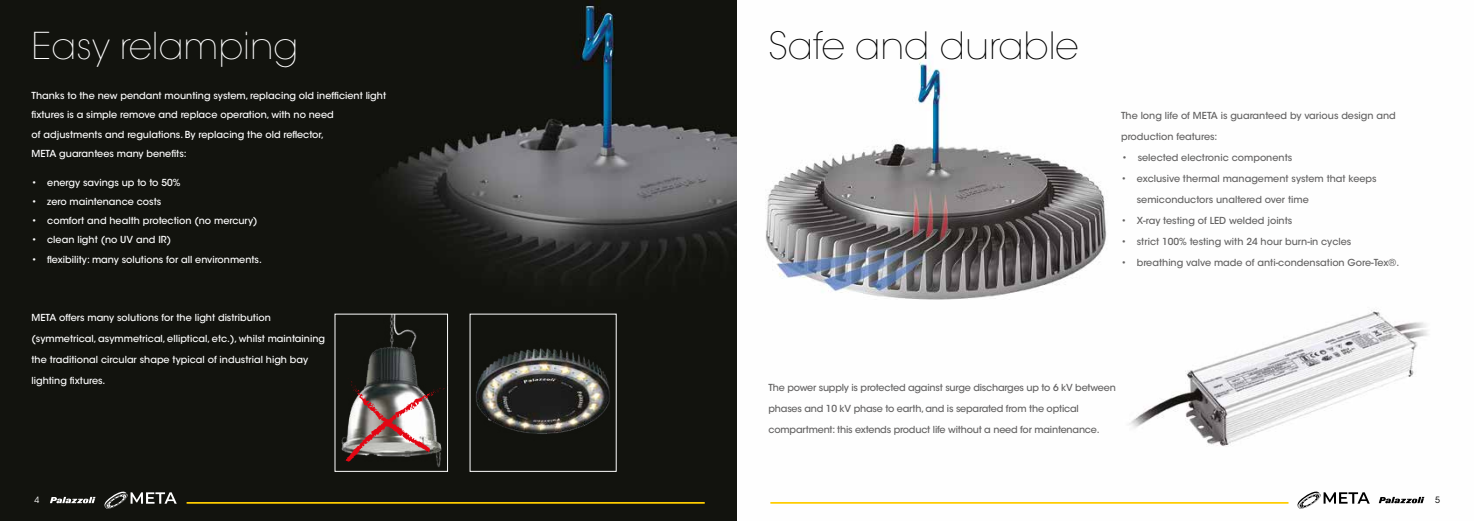
<style>
.page{position:relative;width:1474px;height:521px;background:#fff}
.page>*{position:absolute;margin:0;border:0;box-sizing:border-box;transform-origin:0 0}
.t1{font:200 37.36px "ITC Avant Garde Std";color:#000}
.t2{font:200 36.75px "ITC Avant Garde Std";color:#fff}
.t3{font:500 9.62px/21px "ITC Avant Garde Std";color:#fff}
.t4{font:500 9.62px/21px "ITC Avant Garde Std";color:#646363}
.t5{font:500 9.62px/21px "ITC Avant Garde Std";letter-spacing:-.02em;color:#646363}
.t6{font:8.66px "ITC Avant Garde Std";color:#fff}
.t7{font:8.66px "ITC Avant Garde Std";color:#000}
</style>
<div class="page">
<img style="left:0;top:0;width:1429px;height:521px">
<img style="left:336px;top:316px;width:110px;height:154px">
<div style="left:334px;top:314px;width:114px;height:158px;border:1px solid #fff"></div>
<img style="left:471px;top:316px;width:143px;height:152px">
<svg style="left:344px;top:378px;width:104px;height:84px;background:#7a6664"></svg>
<svg style="left:50px;top:497px;width:45px;height:6px"></svg>
<hr style="left:770px;top:502px;width:518px;height:2px;background:#fc0">
<hr style="left:187px;top:502px;width:517px;height:2px;background:#fc0">
<svg style="left:1378px;top:497px;width:46px;height:6px"></svg>
<svg style="left:101px;top:489px;width:76px;height:20px;background:#434440"></svg>
<svg style="left:1293px;top:488px;width:76px;height:21px"></svg>
<h2 class="t2" style="left:32px;top:24px;width:268px">Easy relamping</h2>
<p class="t3" style="left:31px;top:86px;width:356px;line-height:19.2px">Thanks to the new pendant mounting system, replacing old inefficient light fixtures is a simple remove and replace operation, with no need<br>of adjustments and regulations. By replacing the old reflector,<br>META guarantees many benefits:</p>
<p class="t3" style="left:31px;top:172px;width:150px">• energy savings up to to 50%</p>
<p class="t3" style="left:31px;top:191px;width:131px">• zero maintenance costs</p>
<p class="t3" style="left:31px;top:210px;width:227px">• comfort and health protection (no mercury)</p>
<p class="t3" style="left:31px;top:229px;width:141px">• clean light (no UV and IR)</p>
<p class="t3" style="left:31px;top:249px;width:232px">• flexibility: many solutions for all environments.</p>
<p class="t3" style="left:32px;top:307px;width:295px">META offers many solutions for the light distribution (symmetrical, asymmetrical, elliptical, etc.), whilst maintaining the traditional circular shape typical of industrial high bay lighting fixtures.</p>
<h1 class="t1" style="left:768px;top:24px;width:312px">Safe and durable</h1>
<p class="t4" style="left:1121px;top:105px;width:276px">The long life of META is guaranteed by various design and production features:</p>
<p class="t4" style="left:1121px;top:147px;width:172px">• selected electronic components</p>
<p class="t4" style="left:1136px;top:168px;width:241px;text-indent:-16px">• exclusive thermal management system that keeps semiconductors unaltered over time</p>
<p class="t4" style="left:1121px;top:210px;width:173px">• X-ray testing of LED welded joints</p>
<p class="t4" style="left:1121px;top:231px;width:232px">• strict 100% testing with 24 hour burn-in cycles</p>
<p class="t4" style="left:1121px;top:252px;width:280px">• breathing valve made of anti-condensation Gore-Tex®.</p>
<p class="t5" style="left:768px;top:377px;width:349px">The power supply is protected against surge discharges up to 6 kV between phases and 10 kV phase to earth, and is separated from the optical compartment: this extends product life without a need for maintenance.</p>
<p class="t6" style="left:34px;top:495px;width:6px">4</p>
<p class="t7" style="left:1434px;top:495px;width:6px">5</p>
</div>
